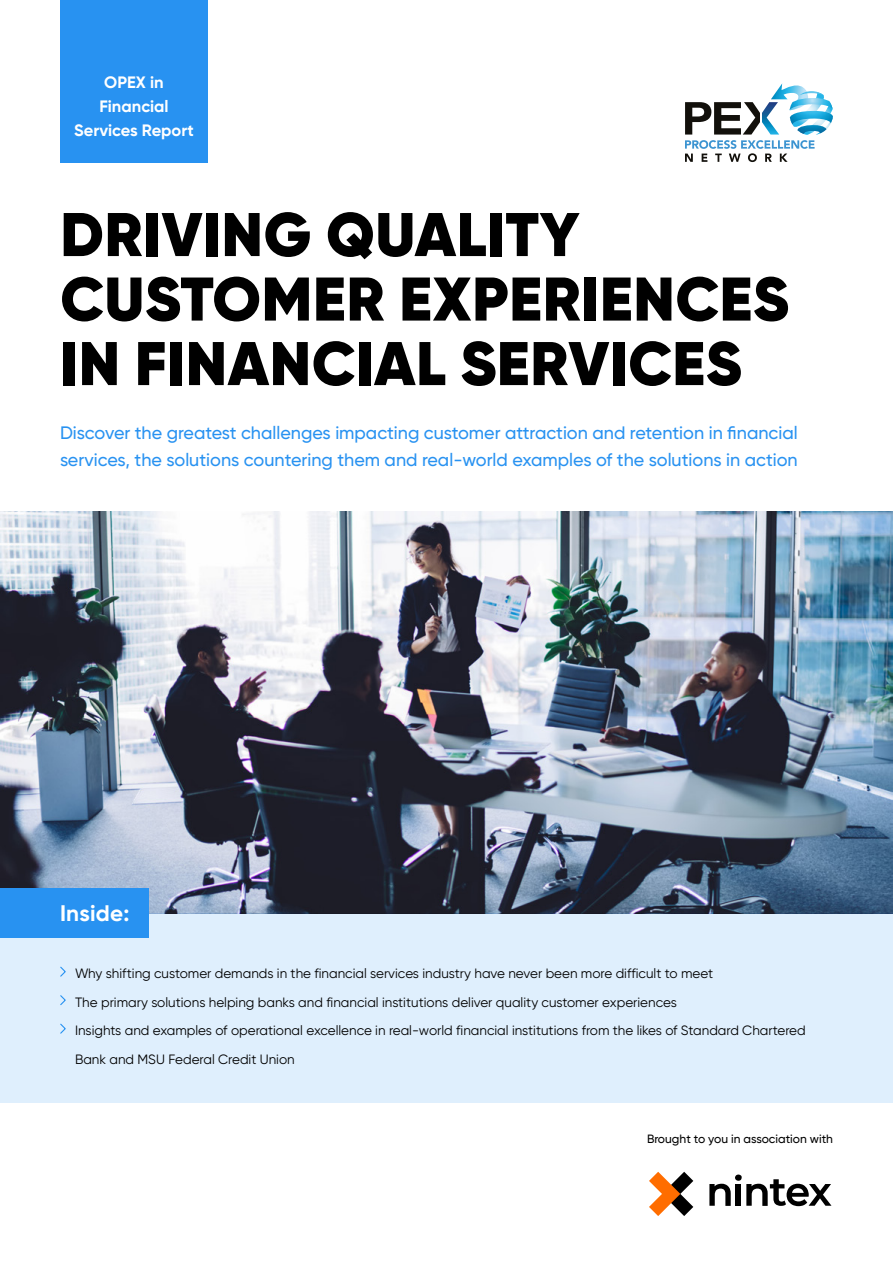
<style>
.page{position:relative;width:893px;height:1263px;background:#fff}
.page>*{position:absolute;margin:0;border:0;box-sizing:border-box;transform-origin:0 0}
.t1{font:900 61.5px/64.5px "Gilroy";letter-spacing:.01em;color:#000}
.t2{font:700 22.5px "Gilroy";letter-spacing:.01em;color:#fff}
.t3{font:500 18px/27px "Gilroy";color:#2892f1}
.t4{font:700 16.5px "Gilroy";color:#fff}
.t5{font:13.5px/28.5px "Gilroy";color:#000}
.t6{font:500 12px "Gilroy";color:#000}
</style>
<div class="page">
<img style="left:0;top:511px;width:893px;height:402px">
<div style="left:0;top:913px;width:893px;height:190px;background:#dfeffd"></div>
<div style="left:0;top:888px;width:148px;height:50px;background:#2892f1"></div>
<svg style="left:60px;top:966px;width:6px;height:11px"></svg>
<svg style="left:60px;top:995px;width:6px;height:11px"></svg>
<svg style="left:60px;top:1023px;width:6px;height:11px"></svg>
<img style="left:771px;top:83px;width:35px;height:17px">
<img style="left:789px;top:91px;width:44px;height:43px">
<svg style="left:685px;top:102px;width:130px;height:60px"></svg>
<div style="left:60px;top:0;width:148px;height:162px;background:#2892f1"></div>
<svg style="left:649px;top:1172px;width:44px;height:44px"></svg>
<svg style="left:709px;top:1174px;width:122px;height:32px"></svg>
<p class="t4" style="left:104px;top:72px;width:61px">OPEX in</p>
<p class="t4" style="left:99px;top:96px;width:71px">Financial</p>
<p class="t4" style="left:74px;top:120px;width:121px">Services Report</p>
<h1 class="t1" style="left:60px;top:202px;width:730px">DRIVING QUALITY<br>CUSTOMER EXPERIENCES<br>IN FINANCIAL SERVICES</h1>
<h3 class="t3" style="left:60px;top:419px;width:739px">Discover the greatest challenges impacting customer attraction and retention in financial services, the solutions countering them and real-world examples of the solutions in action</h3>
<p class="t2" style="left:60px;top:899px;width:71px">Inside:</p>
<p class="t5" style="left:75px;top:959px;width:640px">Why shifting customer demands in the financial services industry have never been more difficult to meet</p>
<p class="t5" style="left:75px;top:987px;width:603px">The primary solutions helping banks and financial institutions deliver quality customer experiences</p>
<p class="t5" style="left:75px;top:1016px;width:732px">Insights and examples of operational excellence in real-world financial institutions from the likes of Standard Chartered<br>Bank and MSU Federal Credit Union</p>
<p class="t6" style="left:647px;top:1131px;width:187px">Brought to you in association with</p>
</div>
